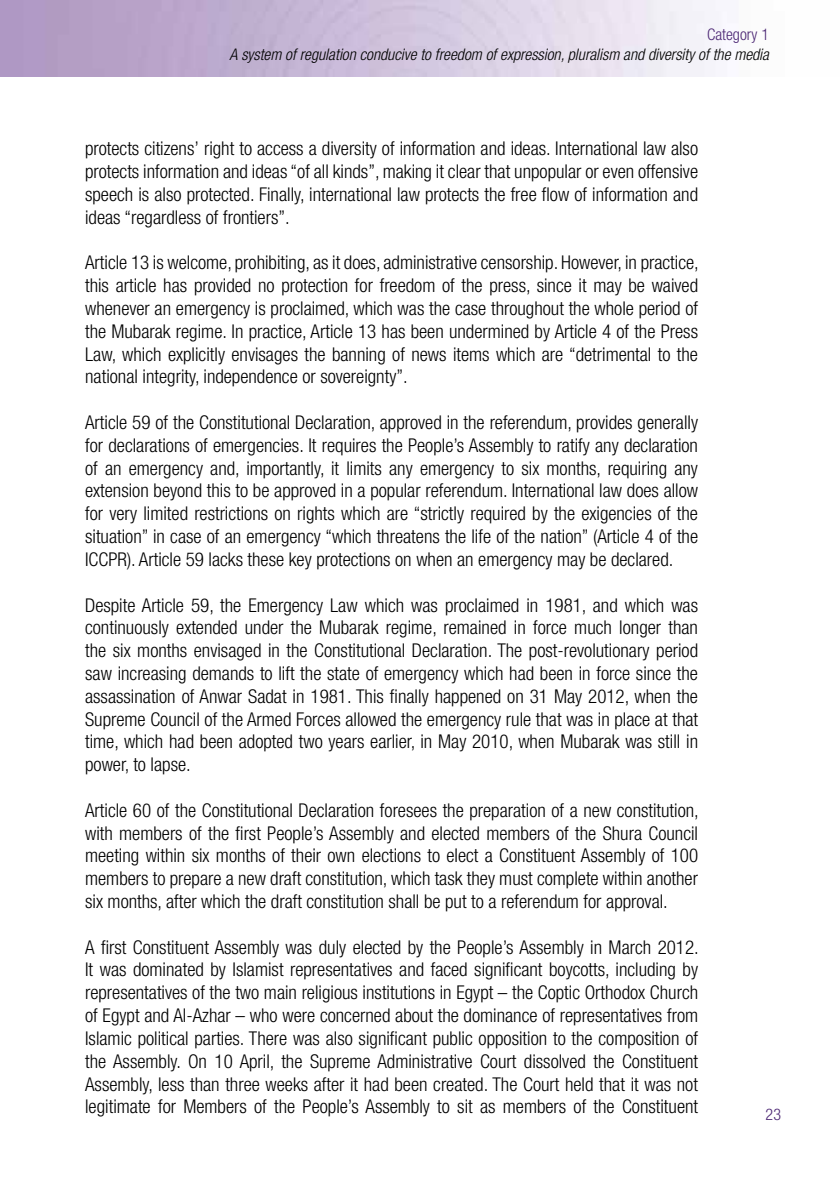
<style>
.page{position:relative;width:840px;height:1191px;background:#fff}
.page>*{position:absolute;margin:0;border:0;box-sizing:border-box;transform-origin:0 0}
.t1{font:300 condensed 19px/22.8px "Helvetica Neue LT Com";color:#000;text-align:justify}
.t2{font:italic 300 condensed 16px "Helvetica Neue LT Com";color:#000}
.t3{font:300 condensed 16px "Helvetica Neue LT Com";color:#4c2774}
</style>
<div class="page">
<p class="t3" style="left:706px;top:25px;width:63px">Category 1</p>
<p class="t2" style="left:229px;top:45px;width:540px">A system of regulation conducive to freedom of expression, pluralism and diversity of the media</p>
<p class="t1" style="left:85px;top:137px;width:614px">protects citizens’ right to access a diversity of information and ideas. International law also protects information and ideas “of all kinds”, making it clear that unpopular or even offensive speech is also protected. Finally, international law protects the free flow of information and ideas “regardless of frontiers”.</p>
<p class="t1" style="left:85px;top:251px;width:614px">Article 13 is welcome, prohibiting, as it does, administrative censorship. However, in practice, this article has provided no protection for freedom of the press, since it may be waived whenever an emergency is proclaimed, which was the case throughout the whole period of the Mubarak regime. In practice, Article 13 has been undermined by Article 4 of the Press Law, which explicitly envisages the banning of news items which are “detrimental to the national integrity, independence or sovereignty”.</p>
<p class="t1" style="left:85px;top:411px;width:614px">Article 59 of the Constitutional Declaration, approved in the referendum, provides generally for declarations of emergencies. It requires the People’s Assembly to ratify any declaration of an emergency and, importantly, it limits any emergency to six months, requiring any extension beyond this to be approved in a popular referendum. International law does allow for very limited restrictions on rights which are “strictly required by the exigencies of the situation” in case of an emergency “which threatens the life of the nation” (Article 4 of the ICCPR). Article 59 lacks these key protections on when an emergency may be declared.</p>
<p class="t1" style="left:85px;top:593px;width:614px">Despite Article 59, the Emergency Law which was proclaimed in 1981, and which was continuously extended under the Mubarak regime, remained in force much longer than the six months envisaged in the Constitutional Declaration. The post-revolutionary period saw increasing demands to lift the state of emergency which had been in force since the assassination of Anwar Sadat in 1981. This finally happened on 31 May 2012, when the Supreme Council of the Armed Forces allowed the emergency rule that was in place at that time, which had been adopted two years earlier, in May 2010, when Mubarak was still in power, to lapse.</p>
<p class="t1" style="left:85px;top:798px;width:615px">Article 60 of the Constitutional Declaration foresees the preparation of a new constitution, with members of the first People’s Assembly and elected members of the Shura Council meeting within six months of their own elections to elect a Constituent Assembly of 100 members to prepare a new draft constitution, which task they must complete within another six months, after which the draft constitution shall be put to a referendum for approval.</p>
<p class="t1" style="left:85px;top:935px;width:614px">A first Constituent Assembly was duly elected by the People’s Assembly in March 2012.<br>It was dominated by Islamist representatives and faced significant boycotts, including by representatives of the two main religious institutions in Egypt – the Coptic Orthodox Church of Egypt and Al-Azhar – who were concerned about the dominance of representatives from Islamic political parties. There was also significant public opposition to the composition of the Assembly. On 10 April, the Supreme Administrative Court dissolved the Constituent Assembly, less than three weeks after it had been created. The Court held that it was not legitimate for Members of the People’s Assembly to sit as members of the Constituent</p>
<p class="t3" style="left:765px;top:1105px;width:17px">23</p>
</div>
